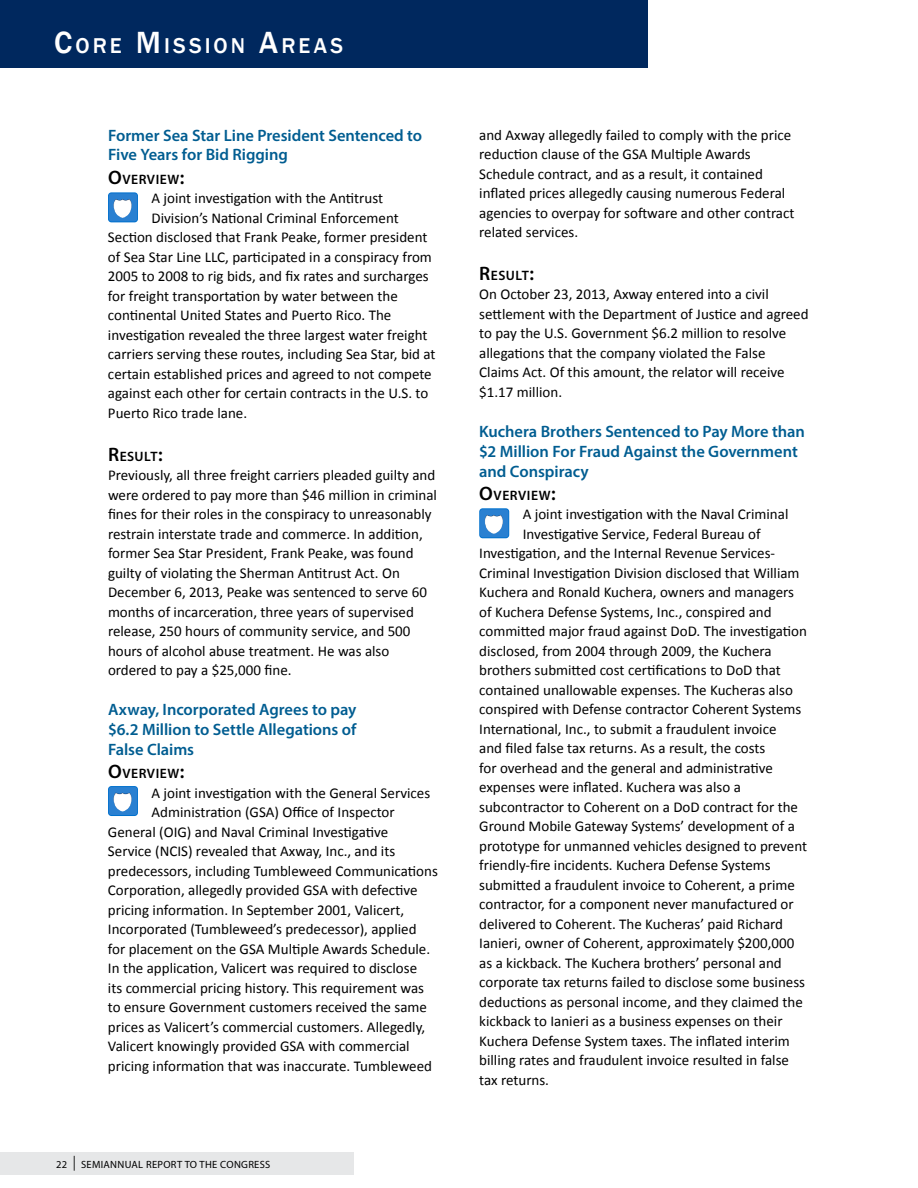
<style>
.page{position:relative;width:918px;height:1188px;background:#fff}
.page>*{position:absolute;margin:0;border:0;box-sizing:border-box;transform-origin:0 0}
.t1{font:500 22.05px "Franklin Gothic";letter-spacing:.14em;color:#fff}
.Header_3{font:600 16.5px/19.8px "Myriad Pro";color:#005d91}
.Body_text{font:15px/19.5px "Calibri";color:#000}
.Header_4{font:600 13.65px "Myriad Pro";letter-spacing:.04em;color:#000}
.t2{font:10.5px "Myriad Pro";letter-spacing:.03em;color:#000}
.s1{font-size:31.5px}
.s2{font-size:19.5px}
.s3{font-family:"Cambria";font-size:12px}
</style>
<div class="page">
<div style="left:0;top:0;width:648px;height:67px;background:#00285e"></div>
<div style="left:0;top:1152px;width:354px;height:23px;background:#e6e7e8"></div>
<svg style="left:108px;top:192px;width:30px;height:30px"></svg>
<svg style="left:109px;top:193px;width:28px;height:28px"></svg>
<svg style="left:108px;top:786px;width:30px;height:30px"></svg>
<svg style="left:109px;top:787px;width:28px;height:28px"></svg>
<svg style="left:479px;top:508px;width:30px;height:30px"></svg>
<svg style="left:480px;top:509px;width:28px;height:28px"></svg>
<h1 class="t1" style="left:54px;top:32px;width:290px"><span class="s1">C</span>ORE <span class="s1">M</span>ISSION <span class="s1">A</span>REAS</h1>
<p class="Header_3" style="left:108px;top:125px;width:316px">Former Sea Star Line President Sentenced to<br>Five Years for Bid Rigging</p>
<p class="Header_4" style="left:108px;top:171px;width:78px"><span class="s2">O</span>VERVIEW<span class="s2">:</span></p>
<p class="Body_text" style="left:151px;top:189px;width:233px">A joint investigation with the Antitrust</p>
<p class="Body_text" style="left:151px;top:208px;width:249px">Division’s National Criminal Enforcement</p>
<p class="Body_text" style="left:108px;top:228px;width:321px">Section disclosed that Frank Peake, former president</p>
<p class="Body_text" style="left:108px;top:247px;width:325px">of Sea Star Line LLC, participated in a conspiracy from</p>
<p class="Body_text" style="left:108px;top:267px;width:322px">2005 to 2008 to rig bids, and fix rates and surcharges</p>
<p class="Body_text" style="left:108px;top:286px;width:291px">for freight transportation by water between the</p>
<p class="Body_text" style="left:108px;top:306px;width:285px">continental United States and Puerto Rico. The</p>
<p class="Body_text" style="left:108px;top:325px;width:321px">investigation revealed the three largest water freight</p>
<p class="Body_text" style="left:108px;top:345px;width:329px">carriers serving these routes, including Sea Star, bid at</p>
<p class="Body_text" style="left:108px;top:364px;width:325px">certain established prices and agreed to not compete</p>
<p class="Body_text" style="left:108px;top:384px;width:322px">against each other for certain contracts in the U.S. to</p>
<p class="Body_text" style="left:108px;top:403px;width:141px">Puerto Rico trade lane.</p>
<p class="Header_4" style="left:108px;top:447px;width:56px"><span class="s2">R</span>ESULT<span class="s2">:</span></p>
<p class="Body_text" style="left:108px;top:466px;width:330px">Previously, all three freight carriers pleaded guilty and were ordered to pay more than $46 million in criminal fines for their roles in the conspiracy to unreasonably restrain interstate trade and commerce. In addition, former Sea Star President, Frank Peake, was found guilty of violating the Sherman Antitrust Act. On December 6, 2013, Peake was sentenced to serve 60 months of incarceration, three years of supervised release, 250 hours of community service, and 500 hours of alcohol abuse treatment. He was also ordered to pay a $25,000 fine.</p>
<p class="Header_3" style="left:108px;top:699px;width:250px;text-align:justify">Axway, Incorporated Agrees to pay $6.2 Million to Settle Allegations of False Claims</p>
<p class="Header_4" style="left:108px;top:765px;width:78px"><span class="s2">O</span>VERVIEW<span class="s2">:</span></p>
<p class="Body_text" style="left:151px;top:783px;width:280px">A joint investigation with the General Services</p>
<p class="Body_text" style="left:151px;top:803px;width:245px">Administration (GSA) Office of Inspector</p>
<p class="Body_text" style="left:108px;top:822px;width:282px">General (OIG) and Naval Criminal Investigative</p>
<p class="Body_text" style="left:108px;top:842px;width:289px">Service (NCIS) revealed that Axway, Inc., and its</p>
<p class="Body_text" style="left:108px;top:861px;width:331px">predecessors, including Tumbleweed Communications</p>
<p class="Body_text" style="left:108px;top:881px;width:311px">Corporation, allegedly provided GSA with defective</p>
<p class="Body_text" style="left:108px;top:900px;width:298px">pricing information. In September 2001, Valicert,</p>
<p class="Body_text" style="left:108px;top:920px;width:310px">Incorporated (Tumbleweed’s predecessor), applied</p>
<p class="Body_text" style="left:108px;top:939px;width:324px">for placement on the GSA Multiple Awards Schedule.</p>
<p class="Body_text" style="left:108px;top:959px;width:311px">In the application, Valicert was required to disclose</p>
<p class="Body_text" style="left:108px;top:978px;width:318px">its commercial pricing history. This requirement was</p>
<p class="Body_text" style="left:108px;top:998px;width:321px">to ensure Government customers received the same</p>
<p class="Body_text" style="left:108px;top:1017px;width:319px">prices as Valicert’s commercial customers. Allegedly,</p>
<p class="Body_text" style="left:108px;top:1037px;width:303px">Valicert knowingly provided GSA with commercial</p>
<p class="Body_text" style="left:108px;top:1056px;width:326px">pricing information that was inaccurate. Tumbleweed</p>
<p class="t2" style="left:56px;top:1158px;width:216px">22 <span class="s3">│</span> SEMIANNUAL REPORT TO THE CONGRESS</p>
<p class="Body_text" style="left:479px;top:125px;width:317px">and Axway allegedly failed to comply with the price reduction clause of the GSA Multiple Awards Schedule contract, and as a result, it contained inflated prices allegedly causing numerous Federal agencies to overpay for software and other contract related services.</p>
<p class="Header_4" style="left:479px;top:267px;width:56px"><span class="s2">R</span>ESULT<span class="s2">:</span></p>
<p class="Body_text" style="left:479px;top:285px;width:331px">On October 23, 2013, Axway entered into a civil settlement with the Department of Justice and agreed to pay the U.S. Government $6.2 million to resolve allegations that the company violated the False Claims Act. Of this amount, the relator will receive $1.17 million.</p>
<p class="Header_3" style="left:479px;top:421px;width:327px">Kuchera Brothers Sentenced to Pay More than $2 Million For Fraud Against the Government and Conspiracy</p>
<p class="Header_4" style="left:479px;top:487px;width:78px"><span class="s2">O</span>VERVIEW<span class="s2">:</span></p>
<p class="Body_text" style="left:523px;top:505px;width:267px">A joint investigation with the Naval Criminal</p>
<p class="Body_text" style="left:523px;top:524px;width:240px">Investigative Service, Federal Bureau of</p>
<p class="Body_text" style="left:479px;top:544px;width:297px">Investigation, and the Internal Revenue Services-</p>
<p class="Body_text" style="left:479px;top:563px;width:322px">Criminal Investigation Division disclosed that William</p>
<p class="Body_text" style="left:479px;top:583px;width:316px">Kuchera and Ronald Kuchera, owners and managers</p>
<p class="Body_text" style="left:479px;top:602px;width:294px">of Kuchera Defense Systems, Inc., conspired and</p>
<p class="Body_text" style="left:479px;top:622px;width:329px">committed major fraud against DoD. The investigation</p>
<p class="Body_text" style="left:479px;top:641px;width:294px">disclosed, from 2004 through 2009, the Kuchera</p>
<p class="Body_text" style="left:479px;top:661px;width:303px">brothers submitted cost certifications to DoD that</p>
<p class="Body_text" style="left:479px;top:680px;width:315px">contained unallowable expenses. The Kucheras also</p>
<p class="Body_text" style="left:479px;top:700px;width:324px">conspired with Defense contractor Coherent Systems</p>
<p class="Body_text" style="left:479px;top:719px;width:299px">International, Inc., to submit a fraudulent invoice</p>
<p class="Body_text" style="left:479px;top:739px;width:288px">and filed false tax returns. As a result, the costs</p>
<p class="Body_text" style="left:479px;top:758px;width:295px">for overhead and the general and administrative</p>
<p class="Body_text" style="left:479px;top:778px;width:263px">expenses were inflated. Kuchera was also a</p>
<p class="Body_text" style="left:479px;top:797px;width:320px">subcontractor to Coherent on a DoD contract for the</p>
<p class="Body_text" style="left:479px;top:817px;width:317px">Ground Mobile Gateway Systems’ development of a</p>
<p class="Body_text" style="left:479px;top:836px;width:329px">prototype for unmanned vehicles designed to prevent</p>
<p class="Body_text" style="left:479px;top:856px;width:293px">friendly-fire incidents. Kuchera Defense Systems</p>
<p class="Body_text" style="left:479px;top:875px;width:317px">submitted a fraudulent invoice to Coherent, a prime</p>
<p class="Body_text" style="left:479px;top:895px;width:316px">contractor, for a component never manufactured or</p>
<p class="Body_text" style="left:479px;top:914px;width:305px">delivered to Coherent. The Kucheras’ paid Richard</p>
<p class="Body_text" style="left:479px;top:934px;width:317px">Ianieri, owner of Coherent, approximately $200,000</p>
<p class="Body_text" style="left:479px;top:953px;width:304px">as a kickback. The Kuchera brothers’ personal and</p>
<p class="Body_text" style="left:479px;top:973px;width:327px">corporate tax returns failed to disclose some business</p>
<p class="Body_text" style="left:479px;top:992px;width:325px">deductions as personal income, and they claimed the</p>
<p class="Body_text" style="left:479px;top:1012px;width:305px">kickback to Ianieri as a business expenses on their</p>
<p class="Body_text" style="left:479px;top:1031px;width:312px">Kuchera Defense System taxes. The inflated interim</p>
<p class="Body_text" style="left:479px;top:1051px;width:311px">billing rates and fraudulent invoice resulted in false</p>
<p class="Body_text" style="left:479px;top:1070px;width:71px">tax returns.</p>
</div>
